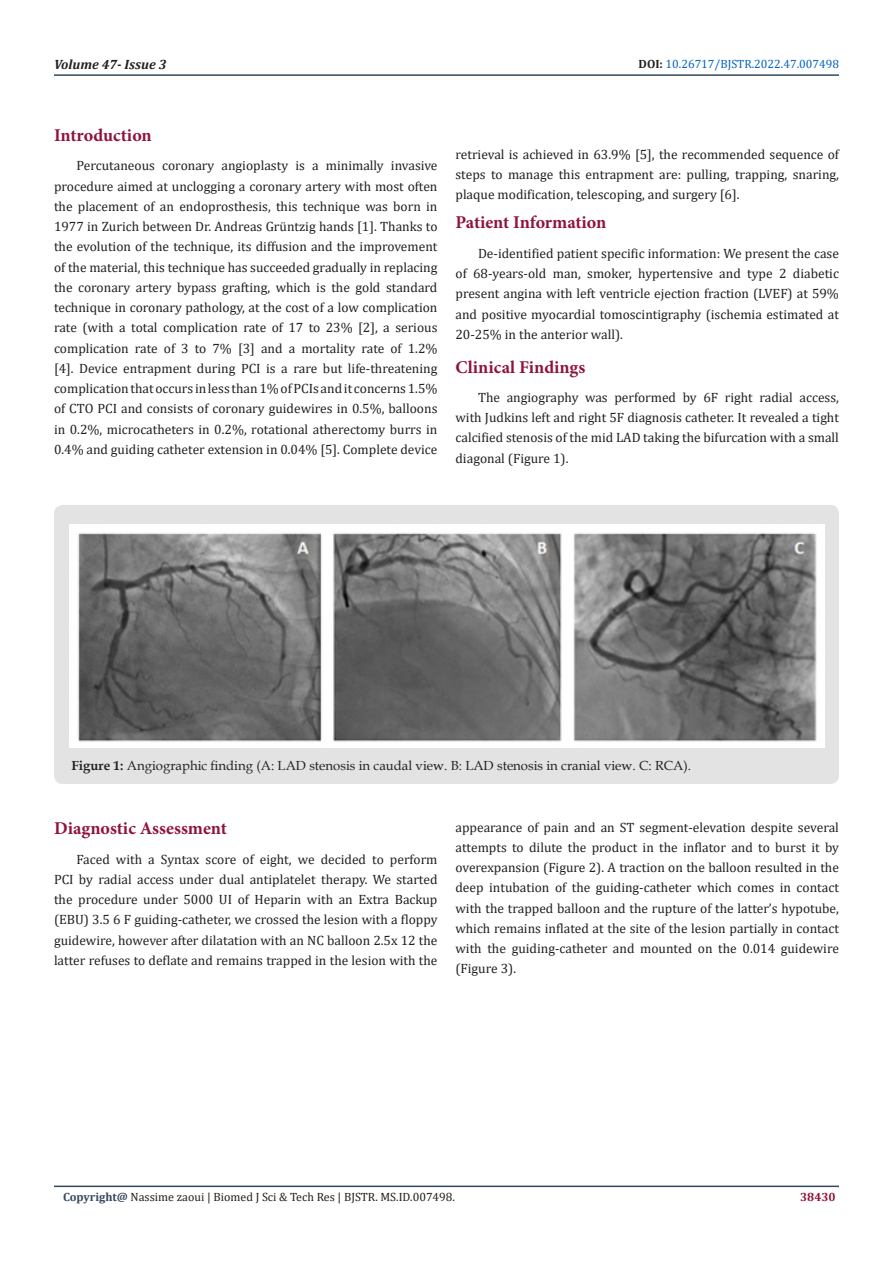
<style>
.page{position:relative;width:893px;height:1263px;background:#fff}
.page>*{position:absolute;margin:0;border:0;box-sizing:border-box;transform-origin:0 0}
.List_Paragraph{font:700 18px "Minion Pro";color:#8f133a}
.t1{font:13.5px/20.2px "Cambria";color:#231f20;text-align:justify}
.t2{font:italic 700 13.5px "Cambria";color:#231f20}
.t3{font:13.2px "Book Antiqua";color:#231f20}
.t4{font:12px "Cambria";color:#231f20}
.t5{font:12px "Cambria";color:#0563c1}
.t6{font:700 12px "Cambria";color:#8f133a}
.s1{font-weight:700;color:#231f20}
.s2{font-weight:700}
.s3{font-weight:700;color:#34495e}
</style>
<div class="page">
<hr style="left:54px;top:1185px;width:785px;height:2px;background:#34495e">
<hr style="left:54px;top:74px;width:785px;height:2px;background:#34495e">
<div style="left:54px;top:505px;width:785px;height:279px;background:#e3e3e3;border-radius:9px"></div>
<img style="left:69px;top:524px;width:756px;height:223px">
<p class="t2" style="left:54px;top:55px;width:114px">Volume 47- Issue 3</p>
<p class="t5" style="left:639px;top:57px;width:202px"><span class="s1">DOI:</span> 10.26717/BJSTR.2022.47.007498</p>
<p class="List_Paragraph" style="left:54px;top:123px;width:99px">Introduction</p>
<p class="t1" style="left:54px;top:156px;width:385px;text-indent:22px">Percutaneous coronary angioplasty is a minimally invasive procedure aimed at unclogging a coronary artery with most often the placement of an endoprosthesis, this technique was born in 1977 in Zurich between Dr. Andreas Grüntzig hands [1]. Thanks to the evolution of the technique, its diffusion and the improvement of the material, this technique has succeeded gradually in replacing the coronary artery bypass grafting, which is the gold standard technique in coronary pathology, at the cost of a low complication rate (with a total complication rate of 17 to 23% [2], a serious complication rate of 3 to 7% [3] and a mortality rate of 1.2% [4]. Device entrapment during PCI is a rare but life-threatening complication that occurs in less than 1% of PCIs and it concerns 1.5% of CTO PCI and consists of coronary guidewires in 0.5%, balloons in 0.2%, microcatheters in 0.2%, rotational atherectomy burrs in 0.4% and guiding catheter extension in 0.04% [5]. Complete device</p>
<p class="t1" style="left:455px;top:144px;width:385px">retrieval is achieved in 63.9% [5], the recommended sequence of steps to manage this entrapment are: pulling, trapping, snaring, plaque modification, telescoping, and surgery [6].</p>
<p class="List_Paragraph" style="left:455px;top:210px;width:152px">Patient Information</p>
<p class="t1" style="left:455px;top:243px;width:385px;text-indent:22px">De-identified patient specific information: We present the case of 68-years-old man, smoker, hypertensive and type 2 diabetic present angina with left ventricle ejection fraction (LVEF) at 59% and positive myocardial tomoscintigraphy (ischemia estimated at 20-25% in the anterior wall).</p>
<p class="List_Paragraph" style="left:455px;top:354px;width:131px">Clinical Findings</p>
<p class="t1" style="left:455px;top:387px;width:385px;text-indent:22px">The angiography was performed by 6F right radial access, with Judkins left and right 5F diagnosis catheter. It revealed a tight calcified stenosis of the mid LAD taking the bifurcation with a small diagonal (Figure 1).</p>
<p class="t3" style="left:72px;top:757px;width:621px"><span class="s2">Figure 1:</span> Angiographic finding (A: LAD stenosis in caudal view. B: LAD stenosis in cranial view. C: RCA).</p>
<p class="List_Paragraph" style="left:54px;top:816px;width:174px">Diagnostic Assessment</p>
<p class="t1" style="left:54px;top:849px;width:385px;text-indent:22px">Faced with a Syntax score of eight, we decided to perform PCI by radial access under dual antiplatelet therapy. We started the procedure under 5000 UI of Heparin with an Extra Backup (EBU) 3.5 6 F guiding-catheter, we crossed the lesion with a floppy guidewire, however after dilatation with an NC balloon 2.5x 12 the latter refuses to deflate and remains trapped in the lesion with the</p>
<p class="t1" style="left:455px;top:817px;width:385px">appearance of pain and an ST segment-elevation despite several attempts to dilute the product in the inflator and to burst it by overexpansion (Figure 2). A traction on the balloon resulted in the deep intubation of the guiding-catheter which comes in contact with the trapped balloon and the rupture of the latter’s hypotube, which remains inflated at the site of the lesion partially in contact with the guiding-catheter and mounted on the 0.014 guidewire (Figure 3).</p>
<p class="t4" style="left:63px;top:1190px;width:394px"><span class="s3">Copyright@</span> Nassime zaoui | Biomed J Sci &amp; Tech Res | BJSTR. MS.ID.007498.</p>
<p class="t6" style="left:800px;top:1188px;width:37px">38430</p>
</div>
